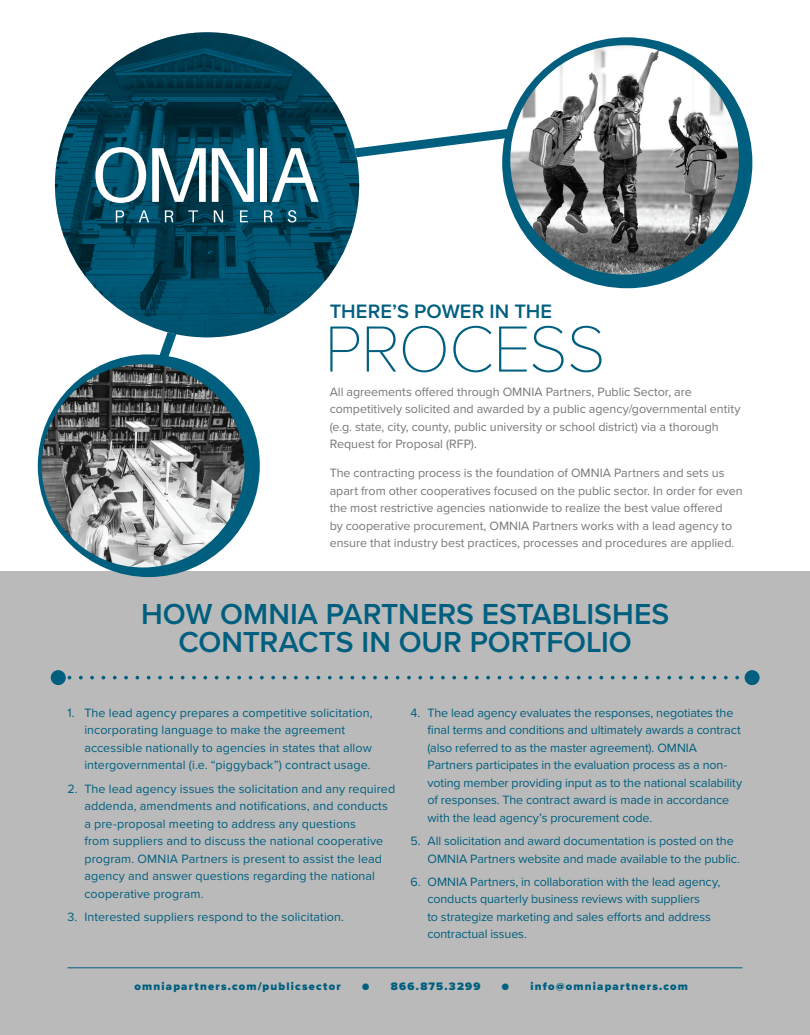
<style>
.page{position:relative;width:810px;height:1035px;background:#fff}
.page>*{position:absolute;margin:0;border:0;box-sizing:border-box;transform-origin:0 0}
.t1{font:100 67.5px "Proxima Nova T";letter-spacing:-.015em;color:#005f7f}
.t2{font:600 30px/27.5px "Proxima Nova";color:#005f7f;text-align:center}
.t3{font:600 20.12px "Proxima Nova";letter-spacing:.005em;color:#005f7f}
.t4{font:12.5px/17.5px "Proxima Nova";color:#005f7f}
.t5{font:12.5px/17.5px "Proxima Nova";letter-spacing:-.005em;color:#76777b}
.t6{font:900 11.25px "Proxima Nova";letter-spacing:.11em;color:#005f7f}
</style>
<div class="page">
<svg style="left:160px;top:337px;width:27px;height:24px"></svg>
<div style="left:0;top:572px;width:810px;height:463px;background:#bababa"></div>
<hr style="left:68px;top:968px;width:674px;height:1px;background:#005f7f">
<svg style="left:69px;top:676px;width:676px;height:3px"></svg>
<div style="left:51px;top:670px;width:15px;height:15px;background:#005f7f;border-radius:50%"></div>
<div style="left:745px;top:670px;width:15px;height:15px;background:#005f7f;border-radius:50%"></div>
<div style="left:502px;top:37px;width:250px;height:251px;background:#005f7f;border-radius:50%"></div>
<img style="left:510px;top:45px;width:229px;height:230px;border-radius:115px">
<img style="left:55px;top:32px;width:304px;height:305px">
<svg style="left:55px;top:32px;width:304px;height:305px;background:#00445b"></svg>
<div style="left:38px;top:354px;width:222px;height:223px;background:#005f7f;border-radius:50%"></div>
<img style="left:42px;top:364px;width:203px;height:203px;border-radius:102px">
<svg style="left:95px;top:147px;width:51px;height:56px"></svg>
<svg style="left:152px;top:148px;width:54px;height:54px"></svg>
<svg style="left:212px;top:148px;width:42px;height:54px"></svg>
<div style="left:260px;top:148px;width:7px;height:54px;background:#fff"></div>
<svg style="left:272px;top:114px;width:319px;height:88px"></svg>
<svg style="left:116px;top:210px;width:8px;height:12px"></svg>
<svg style="left:139px;top:210px;width:10px;height:12px"></svg>
<svg style="left:165px;top:210px;width:9px;height:12px"></svg>
<svg style="left:188px;top:210px;width:10px;height:12px"></svg>
<svg style="left:214px;top:210px;width:9px;height:12px"></svg>
<svg style="left:240px;top:210px;width:8px;height:12px"></svg>
<svg style="left:264px;top:210px;width:9px;height:12px"></svg>
<svg style="left:288px;top:210px;width:8px;height:13px"></svg>
<p class="t3" style="left:330px;top:297px;width:224px">THERE’S POWER IN THE</p>
<p class="t1" style="left:324px;top:299px;width:283px">PROCESS</p>
<p class="t5" style="left:330px;top:382px;width:412px">All agreements offered through OMNIA Partners, Public Sector, are competitively solicited and awarded by a public agency/governmental entity (e.g. state, city, county, public university or school district) via a thorough Request for Proposal (RFP).</p>
<p class="t5" style="left:330px;top:464px;width:415px">The contracting process is the foundation of OMNIA Partners and sets us apart from other cooperatives focused on the public sector. In order for even the most restrictive agencies nationwide to realize the best value offered<br>by cooperative procurement, OMNIA Partners works with a lead agency to ensure that industry best practices, processes and procedures are applied.</p>
<p class="t2" style="left:141px;top:600px;width:529px">HOW OMNIA PARTNERS ESTABLISHES<br>CONTRACTS IN OUR PORTFOLIO</p>
<p class="t4" style="left:84px;top:703px;width:290px;text-indent:-17px">1. The lead agency prepares a competitive solicitation, incorporating language to make the agreement accessible nationally to agencies in states that allow intergovernmental (i.e. “piggyback”) contract usage.</p>
<p class="t4" style="left:84px;top:779px;width:312px;text-indent:-17px">2. The lead agency issues the solicitation and any required addenda, amendments and notifications, and conducts a pre-proposal meeting to address any questions<br>from suppliers and to discuss the national cooperative program. OMNIA Partners is present to assist the lead agency and answer questions regarding the national cooperative program.</p>
<p class="t4" style="left:68px;top:907px;width:278px">3. Interested suppliers respond to the solicitation.</p>
<p class="t4" style="left:428px;top:703px;width:316px;text-indent:-17px">4. The lead agency evaluates the responses, negotiates the final terms and conditions and ultimately awards a contract (also referred to as the master agreement). OMNIA Partners participates in the evaluation process as a non&shy;voting member providing input as to the national scalability of responses. The contract award is made in accordance with the lead agency’s procurement code.</p>
<p class="t4" style="left:428px;top:832px;width:314px;text-indent:-17px">5. All solicitation and award documentation is posted on the<br>OMNIA Partners website and made available to the public.</p>
<p class="t4" style="left:428px;top:872px;width:294px;text-indent:-17px">6. OMNIA Partners, in collaboration with the lead agency, conducts quarterly business reviews with suppliers<br>to strategize marketing and sales efforts and address contractual issues.</p>
<p class="t6" style="left:135px;top:977px;width:208px">omniapartners.com/publicsector</p>
<p class="t6" style="left:362px;top:977px;width:120px">● 866.875.3299</p>
<p class="t6" style="left:502px;top:977px;width:188px">● info@omniapartners.com</p>
</div>
